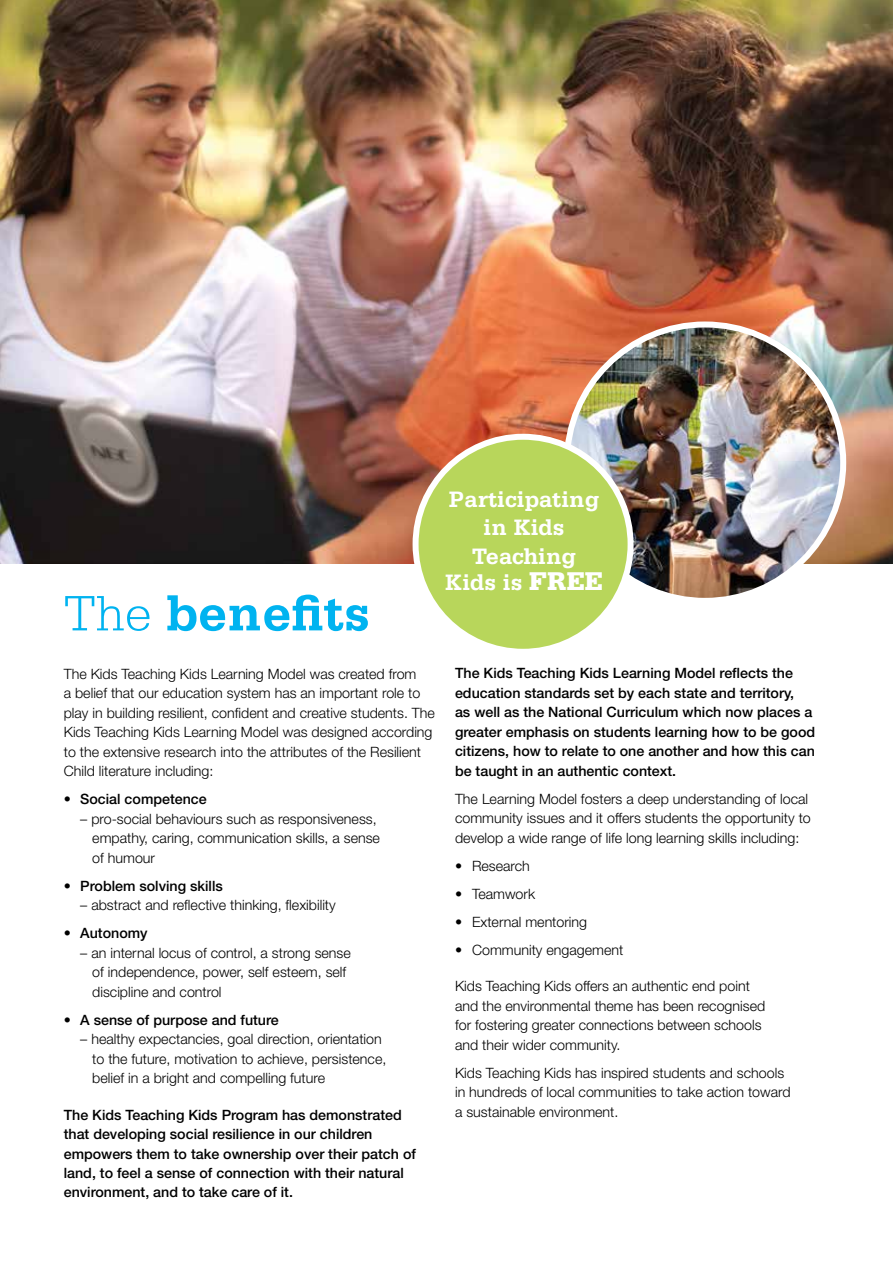
<style>
.page{position:relative;width:893px;height:1263px;background:#fff}
.page>*{position:absolute;margin:0;border:0;box-sizing:border-box;transform-origin:0 0}
.t1{font:700 52.5px "Serifa";color:#00b3f0}
.t2{font:700 23.55px/28.2px "Serifa";color:#fff;text-align:center}
.t3{font:300 14.25px/19.5px "Helvetica Neue LT Std";color:#000}
.t4{font:500 14.25px/19.5px "Helvetica Neue LT Std";color:#000}
.s1{font-weight:300}
.s2{font-weight:900;font-size:27.15px}
</style>
<div class="page">
<img style="left:0;top:0;width:893px;height:563px">
<img style="left:571px;top:324px;width:271px;height:273px">
<div style="left:416px;top:437px;width:215px;height:215px;background:#b8d65b;border-radius:50%"></div>
<div style="left:413px;top:434px;width:221px;height:221px;border:6px solid #fff;border-radius:50%"></div>
<h1 class="t1" style="left:64px;top:582px;width:308px"><span class="s1">The</span> benefits</h1>
<h2 class="t2" style="left:449px;top:485px;width:152px">Participating in Kids<br>Teaching</h2>
<h2 class="t2" style="left:445px;top:567px;width:159px">Kids is <span class="s2">FREE</span></h2>
<p class="t3" style="left:64px;top:663px;width:373px">The Kids Teaching Kids Learning Model was created from<br>a belief that our education system has an important role to play in building resilient, confident and creative students. The Kids Teaching Kids Learning Model was designed according to the extensive research into the attributes of the Resilient Child literature including:</p>
<p class="t4" style="left:64px;top:789px;width:144px"><span class="s1">•</span> Social competence</p>
<p class="t3" style="left:92px;top:808px;width:289px;text-indent:-12px">– pro-social behaviours such as responsiveness, empathy, caring, communication skills, a sense of humour</p>
<p class="t4" style="left:64px;top:875px;width:161px"><span class="s1">•</span> Problem solving skills</p>
<p class="t3" style="left:80px;top:895px;width:257px">– abstract and reflective thinking, flexibility</p>
<p class="t4" style="left:64px;top:923px;width:85px"><span class="s1">•</span> Autonomy</p>
<p class="t3" style="left:92px;top:942px;width:260px;text-indent:-12px">– an internal locus of control, a strong sense of independence, power, self esteem, self discipline and control</p>
<p class="t4" style="left:64px;top:1009px;width:217px"><span class="s1">•</span> A sense of purpose and future</p>
<p class="t3" style="left:92px;top:1029px;width:296px;text-indent:-12px">– healthy expectancies, goal direction, orientation to the future, motivation to achieve, persistence, belief in a bright and compelling future</p>
<p class="t4" style="left:64px;top:1104px;width:354px">The Kids Teaching Kids Program has demonstrated that developing social resilience in our children empowers them to take ownership over their patch of land, to feel a sense of connection with their natural environment, and to take care of it.</p>
<p class="t4" style="left:455px;top:663px;width:362px">The Kids Teaching Kids Learning Model reflects the education standards set by each state and territory,<br>as well as the National Curriculum which now places a greater emphasis on students learning how to be good citizens, how to relate to one another and how this can be taught in an authentic context.</p>
<p class="t3" style="left:455px;top:789px;width:357px">The Learning Model fosters a deep understanding of local community issues and it offers students the opportunity to develop a wide range of life long learning skills including:</p>
<p class="t3" style="left:455px;top:856px;width:76px">• Research</p>
<p class="t3" style="left:455px;top:884px;width:82px">• Teamwork</p>
<p class="t3" style="left:455px;top:912px;width:134px">• External mentoring</p>
<p class="t3" style="left:455px;top:940px;width:170px">• Community engagement</p>
<p class="t3" style="left:455px;top:976px;width:312px">Kids Teaching Kids offers an authentic end point and the environmental theme has been recognised for fostering greater connections between schools and their wider community.</p>
<p class="t3" style="left:455px;top:1063px;width:337px">Kids Teaching Kids has inspired students and schools in hundreds of local communities to take action toward a sustainable environment.</p>
</div>
